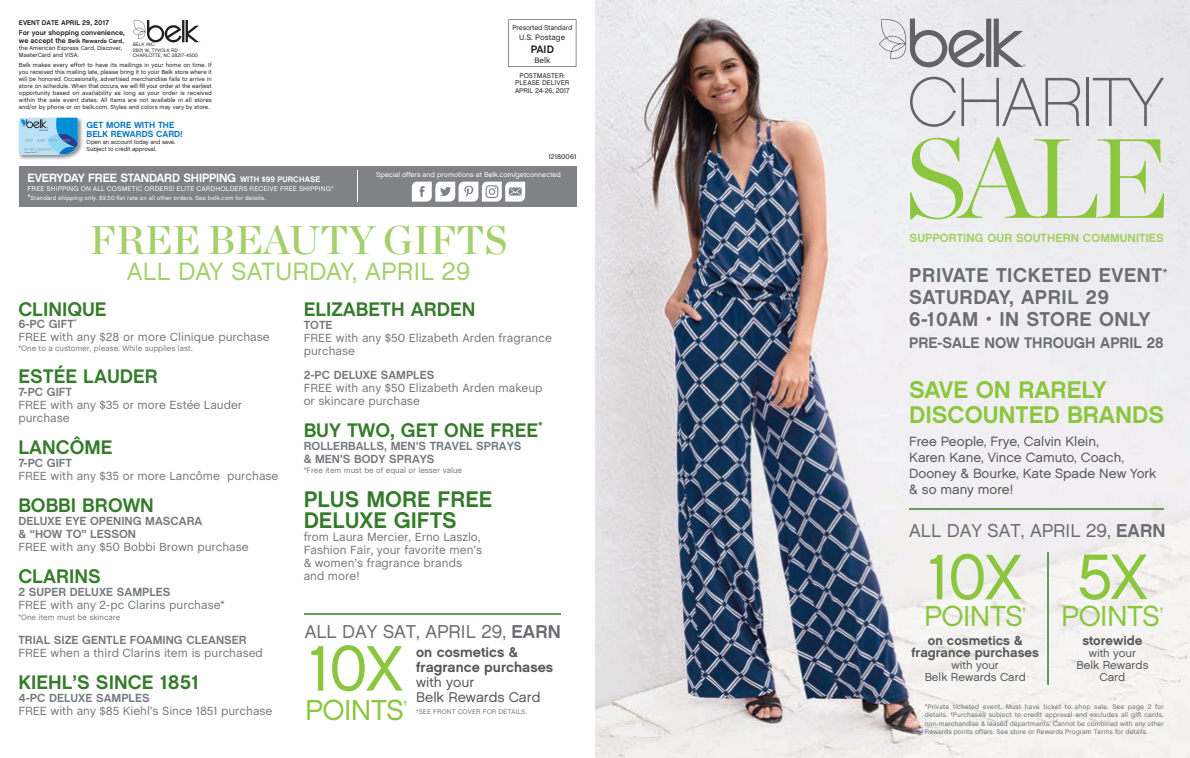
<style>
.page{position:relative;width:1190px;height:758px;background:#fff}
.page>*{position:absolute;margin:0;border:0;box-sizing:border-box;transform-origin:0 0}
.t1{font:300 112.5px "Chronicle Display";color:#8bc63e}
.t2{font:69.3px "Chalet PS Paris Nineteen Sixty";letter-spacing:-.04em;color:#636366}
.t3{font:64px "Chalet PS London Nineteen Sixty";letter-spacing:-.03em;color:#8bc63e}
.t4{font:40px "Chronicle Display Semi";color:#a3d06d}
.t5{font:28.9px "Chalet PS London Nineteen Sixty";letter-spacing:-.02em;color:#8bc63e}
.t6{font:25px "Chalet PS London Nineteen Sixty";letter-spacing:.01em;color:#a3d06d}
.t7{font:24px/25.7px "Chalet PS New York Nineteen Sixty";color:#8bc63e}
.t8{font:700 23px/21px "Chalet Book";color:#357b2b}
.t9{font:700 20px "Chalet Book";color:#357b2b}
.t10{font:19.9px/22px "Chalet PS New York Nineteen Sixty";letter-spacing:.03em;color:#6c6d70}
.t11{font:18.6px "Chalet PS London Nineteen Sixty";color:#6c6d70}
.t12{font:15.2px "Chalet PS New York Nineteen Sixty";color:#6c6d70}
.t13{font:14px/15px "Chalet PS New York Nineteen Sixty";color:#57585a}
.t14{font:14px/15px "Chalet PS London Nineteen Sixty";color:#57585a}
.t15{font:13.4px/16px "Chalet PS London Nineteen Sixty";color:#57585a}
.t16{font:13px/11.9px "Chalet PS New York Nineteen Sixty";color:#57585a;text-align:center}
.t17{font:12px/13px "Chalet Book";color:#76787b}
.t18{font:700 12px/13px "Chalet Book";color:#76787b}
.t19{font:12px "Chalet PS New York Nineteen Sixty";letter-spacing:-.02em;color:#fff}
.t20{font:11.9px "Chalet PS New York Nineteen Sixty";letter-spacing:.01em;color:#a2cf62}
.t21{font:11.4px/11.9px "Chalet PS London Nineteen Sixty";color:#57585a;text-align:center}
.t22{font:11.4px "Chalet Book";color:#8bc63e}
.t23{font:700 11px "Chalet Book";color:#231f20}
.t24{font:700 9px/9px "Chalet Book";color:#0072bc}
.t25{font:8px "Chalet Book";color:#76787b}
.t26{font:8px "Chalet Book";color:#231f20}
.t27{font:7px "Chalet Book";letter-spacing:.015em;color:#fff}
.t28{font:7px "Chalet PS London Nineteen Sixty";color:#fff}
.t29{font:700 7px/10px "Chalet Book";color:#231f20}
.t30{font:7px/7.5px "Chalet Book";color:#231f20;text-align:center}
.t31{font:7px "Chalet Book";color:#76787b}
.t32{font:7px "Chalet Book";letter-spacing:-.025em;color:#231f20}
.t33{font:6.8px/8.5px "Chalet Book";color:#6c6d70;text-align:justify}
.t34{font:6px/7px "Chalet Book";color:#231f20}
.t35{font:6px "Chalet Book";letter-spacing:.02em;color:#fff}
.t36{font:6px/7.4px "Chalet Book";letter-spacing:-.02em;color:#231f20}
.t37{font:5px/5.5px "Chalet Book";color:#231f20}
.s1{font-weight:700;font-size:7px}
.s2{font-weight:700}
.s3{font-size:8px}
.s4{font-family:"Chalet PS New York Nineteen Sixty"}
</style>
<div class="page">
<img style="left:595px;top:0;width:594px;height:757px">
<svg style="left:508px;top:19px;width:68px;height:48px"></svg>
<svg style="left:133px;top:20px;width:67px;height:22px"></svg>
<img style="left:18px;top:117px;width:65px;height:43px">
<svg style="left:19px;top:118px;width:59px;height:37px;background:#7db9dd"></svg>
<div style="left:19px;top:166px;width:557px;height:40px;background:#808285"></div>
<hr style="left:357px;top:170px;width:1px;height:31px;background:#fff">
<svg style="left:412px;top:181px;width:113px;height:20px"></svg>
<hr style="left:909px;top:508px;width:254px;height:2px;background:#6c9a5a">
<hr style="left:1046px;top:552px;width:2px;height:132px;background:#6c9a5a">
<svg style="left:878px;top:19px;width:147px;height:48px;background:#c1c1c4"></svg>
<hr style="left:304px;top:613px;width:257px;height:1px;background:#6c9a5a">
<p class="t29" style="left:19px;top:17px;width:107px">EVENT DATE APRIL 29, 2017<br>For your shopping convenience,</p>
<p class="t34" style="left:19px;top:37px;width:106px"><span class="s1">we accept the</span> <span class="s2">Belk Rewards Card, </span>the American Express Card, Discover,<br>MasterCard and VISA.</p>
<p class="t34" style="left:19px;top:62px;width:194px;text-align:justify">Belk makes every effort to have its mailings in your home on time. If you received this mailing late, please bring it to your Belk store where it will be honored. Occasionally, advertised merchandise fails to arrive in store on schedule. When that occurs, we will fill your order at the earliest opportunity based on availability as long as your order is received within the sale event dates. All items are not available in all stores and/or by phone or on belk.com. Styles and colors may vary by store.</p>
<p class="t37" style="left:133px;top:42px;width:67px">BELK INC.<br>2801 W. TYVOLA RD<br>CHARLOTTE, NC 28217-4500</p>
<h3 class="t24" style="left:87px;top:120px;width:98px">GET MORE WITH THE<br>BELK REWARDS CARD!</h3>
<p class="t36" style="left:87px;top:138px;width:90px">Open an account today and save.<br>Subject to credit approval.</p>
<h3 class="t19" style="left:28px;top:170px;width:294px">EVERYDAY FREE STANDARD SHIPPING <span class="s3">WITH $99 PURCHASE</span></h3>
<p class="t27" style="left:28px;top:184px;width:307px">FREE SHIPPING ON ALL COSMETIC ORDERS! ELITE CARDHOLDERS RECEIVE FREE SHIPPING*</p>
<p class="t35" style="left:28px;top:194px;width:239px"><span class="s3">*</span>Standard shipping only. $9.50 flat rate on all other orders. See belk.com for details.</p>
<p class="t32" style="left:512px;top:23px;width:61px">Presorted Standard</p>
<h3 class="t26" style="left:519px;top:32px;width:48px">U.S. Postage</h3>
<h3 class="t23" style="left:530px;top:42px;width:25px">PAID</h3>
<h3 class="t26" style="left:534px;top:55px;width:17px">Belk</h3>
<p class="t30" style="left:515px;top:71px;width:56px">POSTMASTER:<br>PLEASE DELIVER<br>APRIL 24-26, 2017</p>
<p class="t30" style="left:548px;top:153px;width:29px">12180061</p>
<p class="t28" style="left:376px;top:170px;width:186px">Special offers and promotions at Belk.com/getconnected</p>
<h3 class="t4" style="left:90px;top:215px;width:419px">FREE BEAUTY GIFTS</h3>
<h3 class="t6" style="left:127px;top:255px;width:345px">ALL DAY SATURDAY, APRIL 29</h3>
<h3 class="t9" style="left:18px;top:296px;width:90px">CLINIQUE</h3>
<h3 class="t17" style="left:18px;top:316px;width:253px"><span class="s2">6-PC GIFT</span><sup>*<br></sup>FREE with any $28 or more Clinique purchase</h3>
<h3 class="t25" style="left:18px;top:343px;width:176px">*One to a customer, please. While supplies last.</h3>
<h3 class="t9" style="left:18px;top:363px;width:141px">ESTÉE LAUDER</h3>
<h3 class="t18" style="left:18px;top:384px;width:55px">7-PC GIFT</h3>
<h3 class="t17" style="left:18px;top:397px;width:225px">FREE with any $35 or more Estée Lauder purchase</h3>
<h3 class="t9" style="left:18px;top:434px;width:96px">LANCÔME</h3>
<h3 class="t18" style="left:18px;top:455px;width:55px">7-PC GIFT</h3>
<h3 class="t17" style="left:18px;top:468px;width:261px">FREE with any $35 or more Lancôme purchase</h3>
<h3 class="t9" style="left:18px;top:492px;width:137px">BOBBI BROWN</h3>
<h3 class="t18" style="left:18px;top:513px;width:185px">DELUXE EYE OPENING MASCARA &amp; “HOW TO” LESSON</h3>
<h3 class="t17" style="left:18px;top:539px;width:232px">FREE with any $50 Bobbi Brown purchase</h3>
<h3 class="t9" style="left:18px;top:563px;width:84px">CLARINS</h3>
<h3 class="t18" style="left:18px;top:584px;width:154px">2 SUPER DELUXE SAMPLES</h3>
<h3 class="t17" style="left:18px;top:597px;width:208px">FREE with any 2-pc Clarins purchase*</h3>
<h3 class="t25" style="left:18px;top:612px;width:103px">*One item must be skincare</h3>
<h3 class="t18" style="left:18px;top:632px;width:230px">TRIAL SIZE GENTLE FOAMING CLEANSER</h3>
<h3 class="t17" style="left:18px;top:645px;width:246px">FREE when a third Clarins item is purchased</h3>
<h3 class="t9" style="left:18px;top:669px;width:183px">KIEHL’S SINCE 1851</h3>
<h3 class="t18" style="left:18px;top:690px;width:133px">4-PC DELUXE SAMPLES</h3>
<h3 class="t17" style="left:18px;top:703px;width:255px">FREE with any $85 Kiehl’s Since 1851 purchase</h3>
<h3 class="t9" style="left:303px;top:296px;width:173px">ELIZABETH ARDEN</h3>
<h3 class="t18" style="left:303px;top:317px;width:30px">TOTE</h3>
<h3 class="t17" style="left:303px;top:330px;width:250px">FREE with any $50 Elizabeth Arden fragrance purchase</h3>
<h3 class="t18" style="left:303px;top:367px;width:132px">2-PC DELUXE SAMPLES</h3>
<h3 class="t17" style="left:303px;top:380px;width:240px">FREE with any $50 Elizabeth Arden makeup or skincare purchase</h3>
<h3 class="t9" style="left:303px;top:417px;width:240px">BUY TWO, GET ONE FREE<sup>*</sup></h3>
<h3 class="t18" style="left:303px;top:438px;width:219px">ROLLERBALLS, MEN’S TRAVEL SPRAYS &amp; MEN’S BODY SPRAYS</h3>
<h3 class="t25" style="left:303px;top:465px;width:160px">*Free item must be of equal or lesser value</h3>
<h3 class="t8" style="left:303px;top:488px;width:190px">PLUS MORE FREE<br>DELUXE GIFTS</h3>
<h3 class="t17" style="left:303px;top:529px;width:180px">from Laura Mercier, Erno Laszlo,<br>Fashion Fair, your favorite men’s &amp; women’s fragrance brands and more!</h3>
<h3 class="t11" style="left:304px;top:619px;width:258px">ALL DAY SAT, APRIL 29, <span class="s4">EARN</span></h3>
<h3 class="t3" style="left:309px;top:629px;width:95px">10X</h3>
<h3 class="t5" style="left:305px;top:691px;width:100px">POINTS</h3>
<h3 class="t22" style="left:403px;top:697px;width:6px">†</h3>
<h3 class="t13" style="left:416px;top:644px;width:138px">on cosmetics &amp; fragrance purchases</h3>
<h3 class="t14" style="left:416px;top:674px;width:126px">with your<br>Belk Rewards Card</h3>
<p class="t31" style="left:416px;top:707px;width:112px">†SEE FRONT COVER FOR DETAILS.</p>
<h2 class="t2" style="left:907px;top:62px;width:258px">CHARITY</h2>
<h1 class="t1" style="left:903px;top:110px;width:267px">SALE</h1>
<h3 class="t20" style="left:909px;top:230px;width:256px">SUPPORTING OUR SOUTHERN COMMUNITIES</h3>
<h3 class="t10" style="left:909px;top:264px;width:259px">PRIVATE TICKETED EVENT<sup>*<br></sup>SATURDAY, APRIL 29<br>6-10AM • IN STORE ONLY</h3>
<h3 class="t12" style="left:909px;top:333px;width:256px">PRE-SALE NOW THROUGH APRIL 28</h3>
<h3 class="t7" style="left:909px;top:376px;width:256px">SAVE ON RARELY<br>DISCOUNTED BRANDS</h3>
<h3 class="t15" style="left:909px;top:433px;width:249px">Free People, Frye, Calvin Klein,<br>Karen Kane, Vince Camuto, Coach,<br>Dooney &amp; Bourke, Kate Spade New York &amp; so many more!</h3>
<h3 class="t11" style="left:909px;top:519px;width:258px">ALL DAY SAT, APRIL 29, <span class="s4">EARN</span></h3>
<h3 class="t3" style="left:928px;top:537px;width:95px">10X</h3>
<h3 class="t5" style="left:924px;top:598px;width:100px">POINTS</h3>
<h3 class="t22" style="left:1021px;top:603px;width:6px">†</h3>
<h3 class="t16" style="left:911px;top:634px;width:129px">on cosmetics &amp; fragrance purchases</h3>
<h3 class="t21" style="left:924px;top:658px;width:103px">with your<br>Belk Rewards Card</h3>
<h3 class="t3" style="left:1077px;top:537px;width:72px">5X</h3>
<h3 class="t5" style="left:1061px;top:598px;width:100px">POINTS</h3>
<h3 class="t22" style="left:1159px;top:603px;width:6px">†</h3>
<h3 class="t16" style="left:1082px;top:634px;width:62px">storewide</h3>
<h3 class="t21" style="left:1076px;top:646px;width:73px">with your<br>Belk Rewards<br>Card</h3>
<p class="t33" style="left:924px;top:701px;width:240px">*Private ticketed event. Must have ticket to shop sale. See page 2 for details. †Purchases subject to credit approval and excludes all gift cards, non-merchandise &amp; leased departments. Cannot be combined with any other Rewards points offers. See store or Rewards Program Terms for details.</p>
</div>
